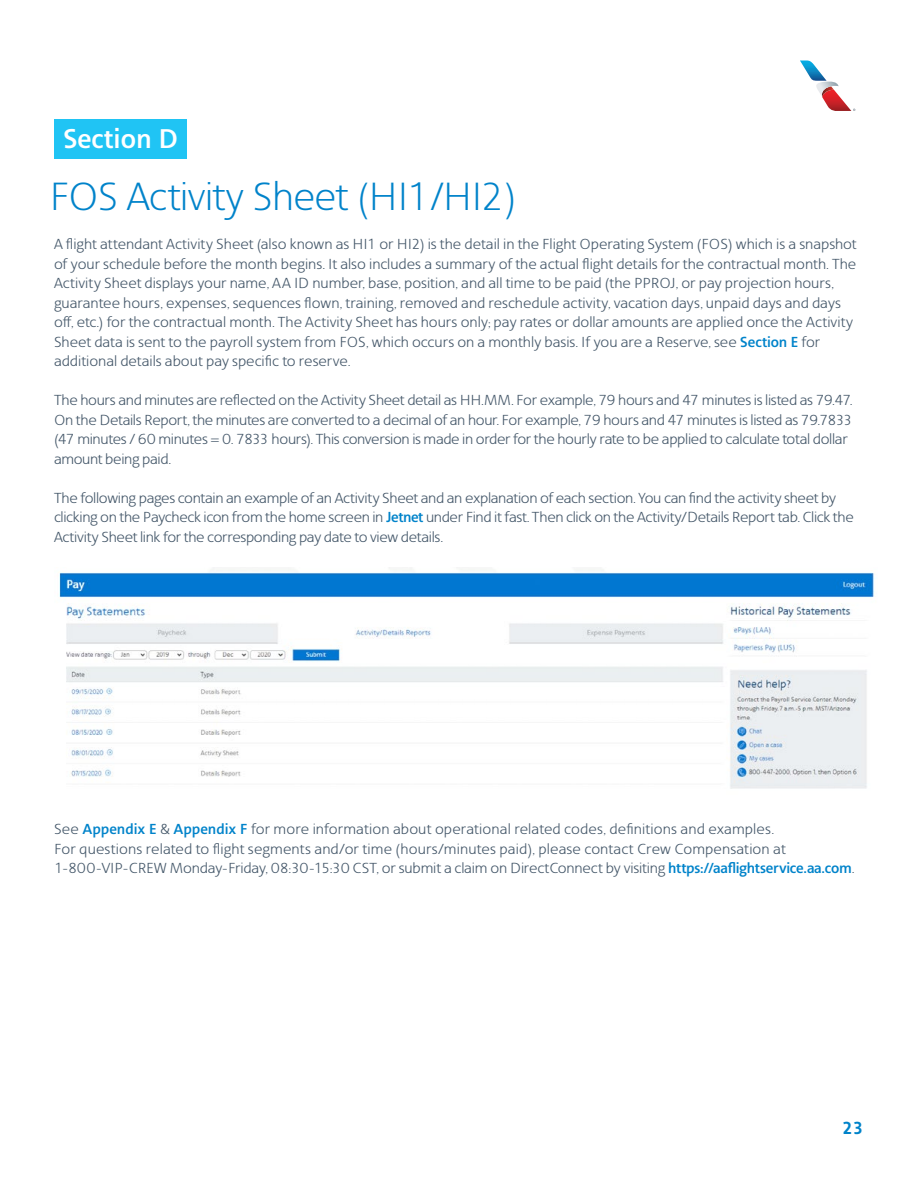
<style>
.page{position:relative;width:918px;height:1188px;background:#fff}
.page>*{position:absolute;margin:0;border:0;box-sizing:border-box;transform-origin:0 0}
.t1{font:300 40.5px "American Sans";letter-spacing:-.02em;color:#0083ca}
.t2{font:500 27.9px "American Sans";color:#fff}
.t3{font:700 18px "American Sans";color:#0083ca}
.t4{font:15px/19.5px "American Sans";letter-spacing:-.005em;color:#45586a}
.t5{font:15px/19.5px "American Sans";letter-spacing:-.025em;color:#45586a}
.s1{font-weight:500;color:#0083ca}
</style>
<div class="page">
<svg style="left:800px;top:60px;width:55px;height:51px"></svg>
<img style="left:59px;top:568px;width:816px;height:221px">
<div style="left:54px;top:119px;width:132px;height:40px;background:#20c4f4"></div>
<h2 class="t2" style="left:63px;top:123px;width:116px">Section D</h2>
<h1 class="t1" style="left:50px;top:174px;width:469px">FOS Activity Sheet (HI1/HI2)</h1>
<p class="t4" style="left:54px;top:235px;width:804px">A flight attendant Activity Sheet (also known as HI1 or HI2) is the detail in the Flight Operating System (FOS) which is a snapshot of your schedule before the month begins. It also includes a summary of the actual flight details for the contractual month. The Activity Sheet displays your name, AA ID number, base, position, and all time to be paid (the PPROJ, or pay projection hours, guarantee hours, expenses, sequences flown, training, removed and reschedule activity, vacation days, unpaid days and days off, etc.) for the contractual month. The Activity Sheet has hours only; pay rates or dollar amounts are applied once the Activity Sheet data is sent to the payroll system from FOS, which occurs on a monthly basis. If you are a Reserve, see <span class="s1">Section E</span> for additional details about pay specific to reserve.</p>
<p class="t5" style="left:54px;top:391px;width:800px">The hours and minutes are reflected on the Activity Sheet detail as HH.MM. For example, 79 hours and 47 minutes is listed as 79.47.<br>On the Details Report, the minutes are converted to a decimal of an hour. For example, 79 hours and 47 minutes is listed as 79.7833 (47 minutes / 60 minutes = 0. 7833 hours). This conversion is made in order for the hourly rate to be applied to calculate total dollar amount being paid.</p>
<p class="t5" style="left:54px;top:488px;width:801px">The following pages contain an example of an Activity Sheet and an explanation of each section. You can find the activity sheet by clicking on the Paycheck icon from the home screen in <span class="s1">Jetnet</span> under Find it fast. Then click on the Activity/Details Report tab. Click the<br>Activity Sheet link for the corresponding pay date to view details.</p>
<p class="t4" style="left:54px;top:820px;width:802px">See <span class="s1">Appendix E</span> &amp; <span class="s1">Appendix F</span> for more information about operational related codes, definitions and examples.<br>For questions related to flight segments and/or time (hours/minutes paid), please contact Crew Compensation at<br>1-800-VIP-CREW Monday-Friday, 08:30-15:30 CST, or submit a claim on DirectConnect by visiting <span class="s1">https://aaflightservice.aa.com</span>.</p>
<p class="t3" style="left:843px;top:1118px;width:23px">23</p>
</div>
